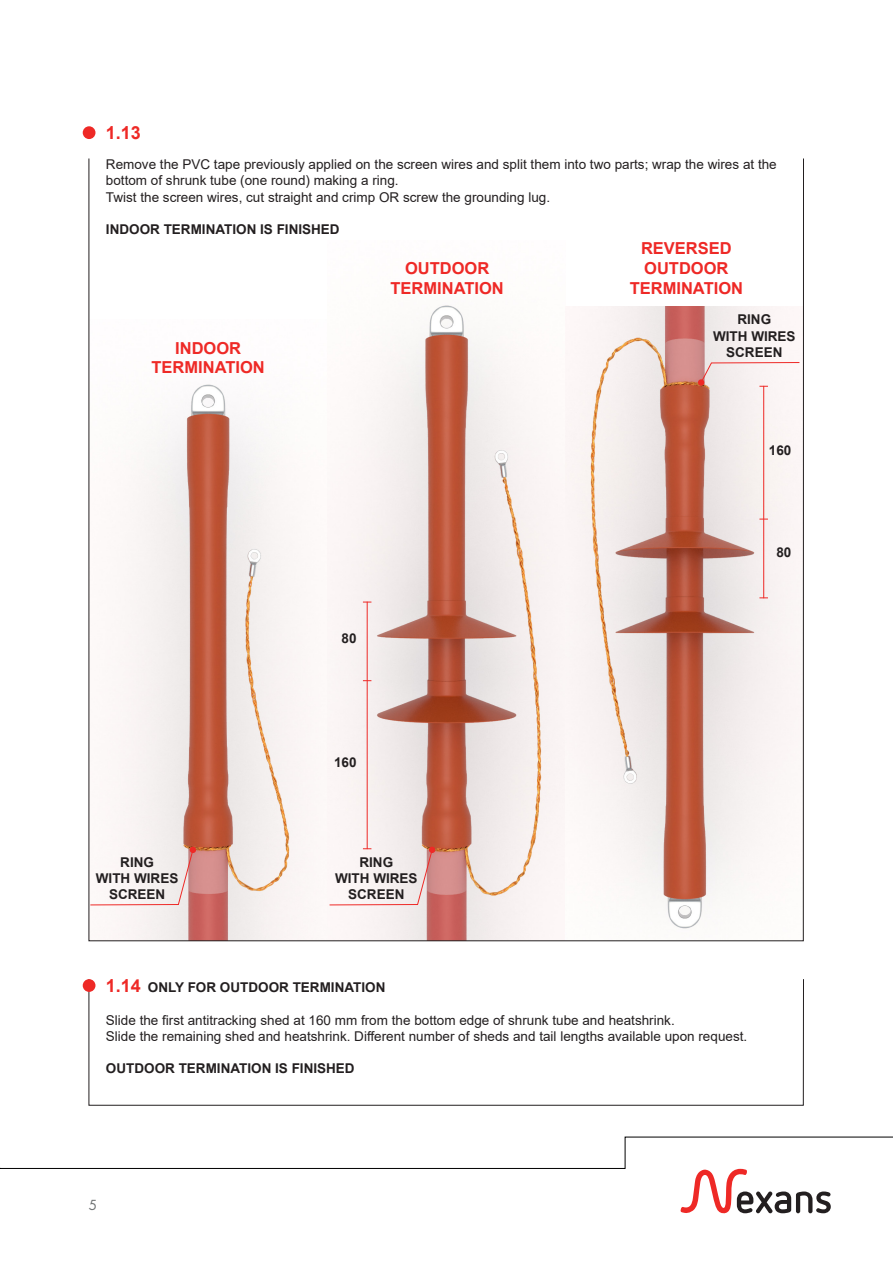
<style>
.page{position:relative;width:893px;height:1263px;background:#fff}
.page>*{position:absolute;margin:0;border:0;box-sizing:border-box;transform-origin:0 0}
.t1{font:700 18px "Arial";color:#ee2926}
.t2{font:700 16.5px "Arial";color:#ee2926}
.t3{font:13.5px/16.2px "Arial";color:#231f20}
.t4{font:700 13.5px "Arial";color:#231f20}
.t5{font:13.5px "Futura";color:#707374}
.s1{font-size:18px;color:#ee2926}
</style>
<div class="page">
<img style="left:111px;top:384px;width:199px;height:555px">
<img style="left:327px;top:305px;width:239px;height:634px">
<img style="left:566px;top:306px;width:236px;height:623px">
<div style="left:83px;top:126px;width:12px;height:13px;background:#ee2926;border-radius:50%"></div>
<div style="left:83px;top:979px;width:12px;height:13px;background:#ee2926;border-radius:50%"></div>
<hr style="left:367px;top:602px;width:1px;height:247px;background:#ee2926">
<svg style="left:0;top:1137px;width:893px;height:77px"></svg>
<svg style="left:329px;top:846px;width:107px;height:60px"></svg>
<svg style="left:90px;top:846px;width:106px;height:60px"></svg>
<hr style="left:763px;top:386px;width:1px;height:212px;background:#ee2926">
<svg style="left:698px;top:362px;width:102px;height:25px"></svg>
<p class="t1" style="left:106px;top:120px;width:37px">1.13</p>
<p class="t3" style="left:106px;top:156px;width:672px">Remove the PVC tape previously applied on the screen wires and split them into two parts; wrap the wires at the bottom of shrunk tube (one round) making a ring.</p>
<p class="t3" style="left:106px;top:189px;width:446px">Twist the screen wires, cut straight and crimp OR screw the grounding lug.</p>
<p class="t4" style="left:106px;top:220px;width:235px">INDOOR TERMINATION IS FINISHED</p>
<p class="t2" style="left:175px;top:336px;width:67px">INDOOR</p>
<p class="t2" style="left:151px;top:356px;width:115px">TERMINATION</p>
<p class="t2" style="left:405px;top:256px;width:86px">OUTDOOR</p>
<p class="t2" style="left:390px;top:276px;width:115px">TERMINATION</p>
<p class="t4" style="left:120px;top:853px;width:35px">RING</p>
<p class="t4" style="left:96px;top:869px;width:84px">WITH WIRES</p>
<p class="t4" style="left:109px;top:885px;width:58px">SCREEN</p>
<p class="t4" style="left:342px;top:629px;width:17px">80</p>
<p class="t4" style="left:334px;top:752px;width:24px">160</p>
<p class="t4" style="left:359px;top:853px;width:35px">RING</p>
<p class="t4" style="left:335px;top:869px;width:84px">WITH WIRES</p>
<p class="t4" style="left:348px;top:885px;width:58px">SCREEN</p>
<p class="t2" style="left:641px;top:237px;width:92px">REVERSED</p>
<p class="t2" style="left:644px;top:256px;width:86px">OUTDOOR</p>
<p class="t2" style="left:630px;top:276px;width:115px">TERMINATION</p>
<p class="t4" style="left:737px;top:310px;width:35px">RING</p>
<p class="t4" style="left:713px;top:326px;width:84px">WITH WIRES</p>
<p class="t4" style="left:726px;top:342px;width:58px">SCREEN</p>
<p class="t4" style="left:769px;top:441px;width:24px">160</p>
<p class="t4" style="left:776px;top:543px;width:17px">80</p>
<p class="t4" style="left:106px;top:978px;width:281px"><span class="s1">1.14</span> ONLY FOR OUTDOOR TERMINATION</p>
<p class="t3" style="left:106px;top:1012px;width:570px">Slide the first antitracking shed at 160 mm from the bottom edge of shrunk tube and heatshrink.</p>
<p class="t3" style="left:106px;top:1028px;width:643px">Slide the remaining shed and heatshrink. Different number of sheds and tail lengths available upon request.</p>
<p class="t4" style="left:106px;top:1059px;width:250px">OUTDOOR TERMINATION IS FINISHED</p>
<p class="t5" style="left:89px;top:1197px;width:10px">5</p>
</div>
